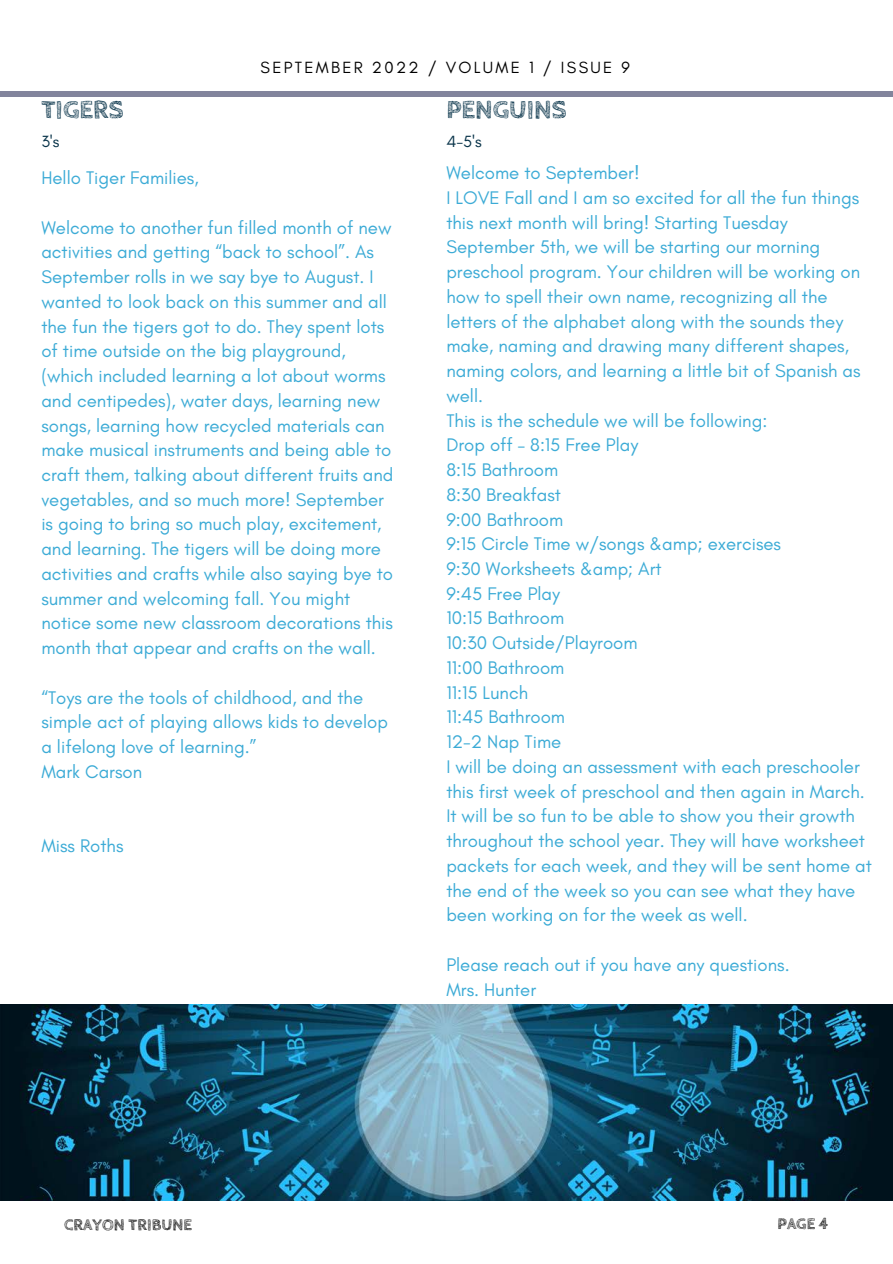
<style>
.page{position:relative;width:893px;height:1264px;background:#fff}
.page>*{position:absolute;margin:0;border:0;box-sizing:border-box;transform-origin:0 0}
.t1{font:700 26.4px "Cabin Sketch";color:#09344a}
.t2{font:18.6px/24.8px "Glacial Indifference";color:#3cabd6}
.t3{font:16.5px "Glacial Indifference";letter-spacing:.14em;color:#000}
.t4{font:700 16.5px "Cabin Sketch";color:#000}
.t5{font:16.5px "Glacial Indifference";color:#09344a}
</style>
<div class="page">
<div style="left:0;top:92px;width:892px;height:5px;background:#82849c"></div>
<img style="left:0;top:1004px;width:892px;height:196px">
<p class="t1" style="left:41px;top:95px;width:84px">TIGERS</p>
<p class="t5" style="left:41px;top:131px;width:20px">3's</p>
<p class="t3" style="left:260px;top:57px;width:371px">SEPTEMBER 2022 / VOLUME 1 / ISSUE 9</p>
<p class="t1" style="left:446px;top:95px;width:122px">PENGUINS</p>
<p class="t5" style="left:446px;top:131px;width:37px">4-5's</p>
<p class="t2" style="left:41px;top:165px;width:159px">Hello Tiger Families,</p>
<p class="t2" style="left:41px;top:215px;width:353px">Welcome to another fun filled month of new activities and getting “back to school”. As September rolls in we say bye to August. I wanted to look back on this summer and all the fun the tigers got to do. They spent lots of time outside on the big playground, (which included learning a lot about worms and centipedes), water days, learning new songs, learning how recycled materials can make musical instruments and being able to craft them, talking about different fruits and vegetables, and so much more! September is going to bring so much play, excitement, and learning. The tigers will be doing more activities and crafts while also saying bye to summer and welcoming fall. You might notice some new classroom decorations this month that appear and crafts on the wall.</p>
<p class="t2" style="left:41px;top:684px;width:348px">“Toys are the tools of childhood, and the simple act of playing allows kids to develop a lifelong love of learning.”</p>
<p class="t2" style="left:41px;top:759px;width:102px">Mark Carson</p>
<p class="t2" style="left:41px;top:833px;width:84px">Miss Roths</p>
<p class="t2" style="left:446px;top:160px;width:195px">Welcome to September!</p>
<p class="t2" style="left:446px;top:185px;width:416px">I LOVE Fall and I am so excited for all the fun things this next month will bring! Starting Tuesday September 5th, we will be starting our morning preschool program. Your children will be working on how to spell their own name, recognizing all the letters of the alphabet along with the sounds they make, naming and drawing many different shapes, naming colors, and learning a little bit of Spanish as well.</p>
<p class="t2" style="left:446px;top:407px;width:322px">This is the schedule we will be following:</p>
<p class="t2" style="left:446px;top:432px;width:193px">Drop off – 8:15 Free Play</p>
<p class="t2" style="left:446px;top:457px;width:113px">8:15 Bathroom</p>
<p class="t2" style="left:446px;top:482px;width:116px">8:30 Breakfast</p>
<p class="t2" style="left:446px;top:506px;width:118px">9:00 Bathroom</p>
<p class="t2" style="left:446px;top:531px;width:336px">9:15 Circle Time w/songs &amp;amp; exercises</p>
<p class="t2" style="left:446px;top:556px;width:217px">9:30 Worksheets &amp;amp; Art</p>
<p class="t2" style="left:446px;top:581px;width:115px">9:45 Free Play</p>
<p class="t2" style="left:446px;top:605px;width:119px">10:15 Bathroom</p>
<p class="t2" style="left:446px;top:630px;width:193px">10:30 Outside/Playroom</p>
<p class="t2" style="left:446px;top:655px;width:120px">11:00 Bathroom</p>
<p class="t2" style="left:446px;top:679px;width:83px">11:15 Lunch</p>
<p class="t2" style="left:446px;top:704px;width:120px">11:45 Bathroom</p>
<p class="t2" style="left:446px;top:729px;width:116px">12-2 Nap Time</p>
<p class="t2" style="left:446px;top:754px;width:427px">I will be doing an assessment with each preschooler this first week of preschool and then again in March.<br>It will be so fun to be able to show you their growth throughout the school year. They will have worksheet packets for each week, and they will be sent home at the end of the week so you can see what they have been working on for the week as well.</p>
<p class="t2" style="left:446px;top:952px;width:345px">Please reach out if you have any questions.</p>
<p class="t2" style="left:446px;top:976px;width:91px">Mrs. Hunter</p>
<p class="t4" style="left:64px;top:1215px;width:129px">CRAYON TRIBUNE</p>
<p class="t4" style="left:777px;top:1214px;width:52px">PAGE 4</p>
</div>
